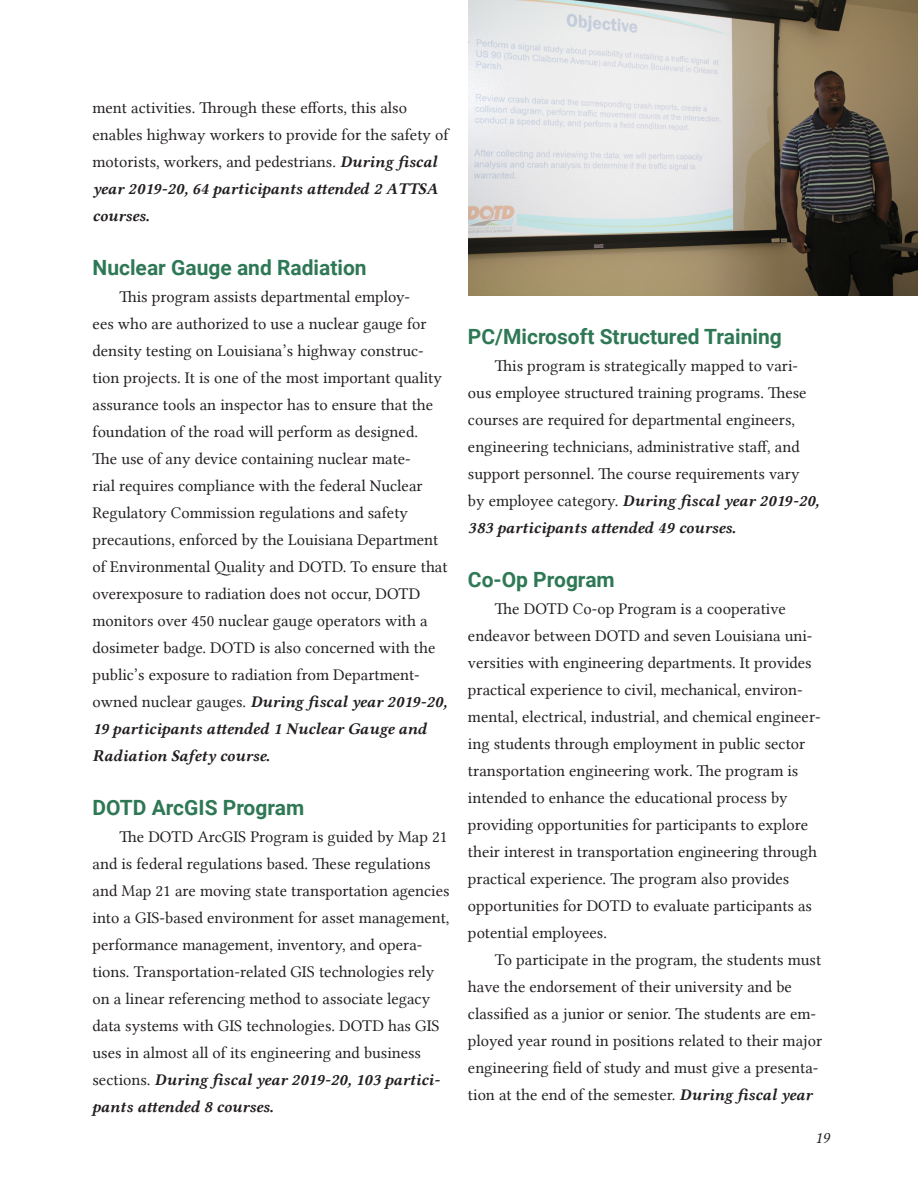
<style>
.page{position:relative;width:918px;height:1188px;background:#fff}
.page>*{position:absolute;margin:0;border:0;box-sizing:border-box;transform-origin:0 0}
.Body_Copy_center{font:700 21px "Roboto";color:#2f7855}
.Body_Copy_center-2{font:16.5px/27px "Lin Libertine";color:#231f20}
.t1{font:16.5px "Lin Libertine I";color:#231f20}
.s1{font-family:"Lin Libertine BI"}
</style>
<div class="page">
<img style="left:468px;top:0;width:450px;height:296px">
<p class="Body_Copy_center-2" style="left:93px;top:94px;width:358px">ment activities. Through these efforts, this also enables highway workers to provide for the safety of motorists, workers, and pedestrians. <span class="s1">During fiscal year 2019-20, 64 participants attended 2 ATTSA courses.</span></p>
<p class="Body_Copy_center" style="left:93px;top:253px;width:276px">Nuclear Gauge and Radiation</p>
<p class="Body_Copy_center-2" style="left:93px;top:283px;width:357px;text-indent:27px">This program assists departmental employ-<br>ees who are authorized to use a nuclear gauge for density testing on Louisiana’s highway construc&shy;tion projects. It is one of the most important quality assurance tools an inspector has to ensure that the foundation of the road will perform as designed.<br>The use of any device containing nuclear mate-<br>rial requires compliance with the federal Nuclear Regulatory Commission regulations and safety precautions, enforced by the Louisiana Department of Environmental Quality and DOTD. To ensure that overexposure to radiation does not occur, DOTD monitors over 450 nuclear gauge operators with a dosimeter badge. DOTD is also concerned with the public’s exposure to radiation from Department&shy;owned nuclear gauges. <span class="s1">During fiscal year 2019-20, 19 participants attended 1 Nuclear Gauge and Radiation Safety course.</span></p>
<p class="Body_Copy_center" style="left:93px;top:793px;width:213px">DOTD ArcGIS Program</p>
<p class="Body_Copy_center-2" style="left:93px;top:823px;width:358px;text-indent:27px">The DOTD ArcGIS Program is guided by Map 21 and is federal regulations based. These regulations and Map 21 are moving state transportation agencies into a GIS-based environment for asset management, performance management, inventory, and opera&shy;tions. Transportation-related GIS technologies rely on a linear referencing method to associate legacy data systems with GIS technologies. DOTD has GIS uses in almost all of its engineering and business sections. <span class="s1">During fiscal year 2019-20, 103 partici&shy;pants attended 8 courses.</span></p>
<p class="Body_Copy_center" style="left:468px;top:322px;width:315px">PC/Microsoft Structured Training</p>
<p class="Body_Copy_center-2" style="left:468px;top:352px;width:353px;text-indent:27px">This program is strategically mapped to vari&shy;ous employee structured training programs. These courses are required for departmental engineers, engineering technicians, administrative staff, and support personnel. The course requirements vary by employee category. <span class="s1">During fiscal year 2019-20, 383 participants attended 49 courses.</span></p>
<p class="Body_Copy_center" style="left:468px;top:565px;width:148px">Co-Op Program</p>
<p class="Body_Copy_center-2" style="left:468px;top:595px;width:354px;text-indent:27px">The DOTD Co-op Program is a cooperative endeavor between DOTD and seven Louisiana uni&shy;versities with engineering departments. It provides practical experience to civil, mechanical, environ&shy;mental, electrical, industrial, and chemical engineer&shy;ing students through employment in public sector transportation engineering work. The program is intended to enhance the educational process by providing opportunities for participants to explore their interest in transportation engineering through practical experience. The program also provides opportunities for DOTD to evaluate participants as potential employees.</p>
<p class="Body_Copy_center-2" style="left:468px;top:946px;width:356px;text-indent:27px">To participate in the program, the students must have the endorsement of their university and be classified as a junior or senior. The students are em&shy;ployed year round in positions related to their major engineering field of study and must give a presenta&shy;tion at the end of the semester. <span class="s1">During fiscal year</span></p>
<p class="t1" style="left:815px;top:1128px;width:16px">19</p>
</div>
